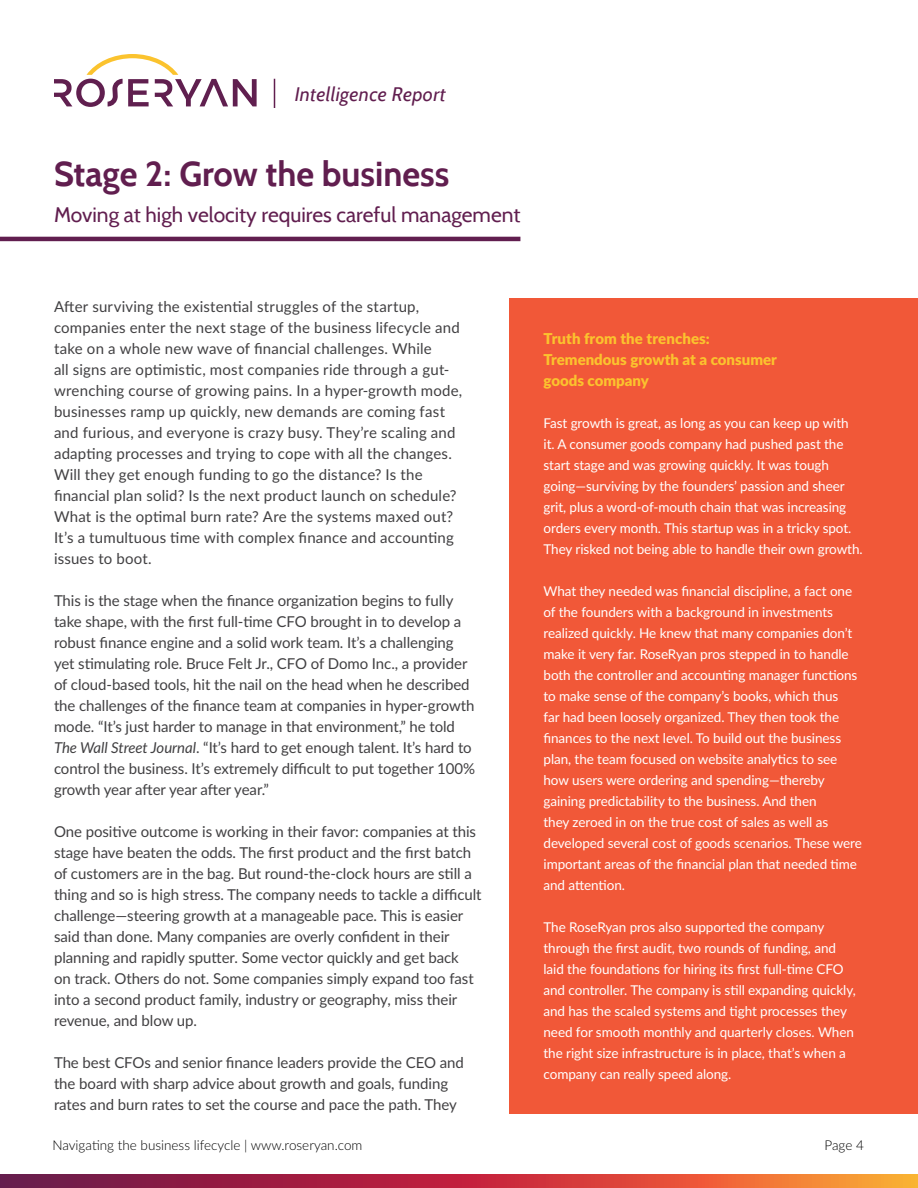
<style>
.page{position:relative;width:918px;height:1188px;background:#fff}
.page>*{position:absolute;margin:0;border:0;box-sizing:border-box;transform-origin:0 0}
.t1{font:700 34.5px "Cabin";color:#611e4f}
.t2{font:21px "Cabin";color:#611e4f}
.t3{font:italic 19.5px "Cabin";letter-spacing:.02em;color:#611e4f}
.t4{font:15px/21px "Lato";letter-spacing:-.005em;color:#414042}
.t5{font:15px/21px "Lato";letter-spacing:.015em;color:#414042}
.t6{font:900 15px/21px "Lato";color:#fbc32e}
.t7{font:13.5px/21px "Lato";letter-spacing:-.005em;color:#fff}
.t8{font:300 13.5px "Lato";color:#000}
.s1{font-style:italic}
</style>
<div class="page">
<svg style="left:54px;top:54px;width:203px;height:53px"></svg>
<svg style="left:274px;top:79px;width:1px;height:29px"></svg>
<svg style="left:0;top:1175px;width:918px;height:13px;background:#bc3d3e"></svg>
<hr style="left:0;top:237px;width:520px;height:4px;background:#611e4f">
<div style="left:510px;top:298px;width:408px;height:815px;background:#f15838"></div>
<h3 class="t3" style="left:295px;top:82px;width:152px">Intelligence Report</h3>
<h1 class="t1" style="left:54px;top:153px;width:397px">Stage 2: Grow the business</h1>
<h2 class="t2" style="left:54px;top:201px;width:468px">Moving at high velocity requires careful management</h2>
<p class="t5" style="left:54px;top:296px;width:410px">After surviving the existential struggles of the startup, companies enter the next stage of the business lifecycle and take on a whole new wave of financial challenges. While<br>all signs are optimistic, most companies ride through a gut&shy;wrenching course of growing pains. In a hyper-growth mode, businesses ramp up quickly, new demands are coming fast and furious, and everyone is crazy busy. They’re scaling and adapting processes and trying to cope with all the changes.<br>Will they get enough funding to go the distance? Is the financial plan solid? Is the next product launch on schedule?<br>What is the optimal burn rate? Are the systems maxed out?<br>It’s a tumultuous time with complex finance and accounting issues to boot.</p>
<p class="t4" style="left:54px;top:590px;width:423px">This is the stage when the finance organization begins to fully take shape, with the first full-time CFO brought in to develop a robust finance engine and a solid work team. It’s a challenging yet stimulating role. Bruce Felt Jr., CFO of Domo Inc., a provider of cloud-based tools, hit the nail on the head when he described the challenges of the finance team at companies in hyper-growth mode. “It’s just harder to manage in that environment,” he told <span class="s1">The Wall Street Journal</span>. “It’s hard to get enough talent. It’s hard to control the business. It’s extremely difficult to put together 100% growth year after year after year.”</p>
<p class="t4" style="left:54px;top:821px;width:429px">One positive outcome is working in their favor: companies at this stage have beaten the odds. The first product and the first batch of customers are in the bag. But round-the-clock hours are still a thing and so is high stress. The company needs to tackle a difficult challenge—steering growth at a manageable pace. This is easier said than done. Many companies are overly confident in their planning and rapidly sputter. Some vector quickly and get back<br>on track. Others do not. Some companies simply expand too fast into a second product family, industry or geography, miss their revenue, and blow up.</p>
<p class="t4" style="left:54px;top:1052px;width:411px">The best CFOs and senior finance leaders provide the CEO and the board with sharp advice about growth and goals, funding rates and burn rates to set the course and pace the path. They</p>
<p class="t6" style="left:544px;top:327px;width:235px">Truth from the trenches:<br>Tremendous growth at a consumer goods company</p>
<p class="t7" style="left:544px;top:412px;width:321px">Fast growth is great, as long as you can keep up with it. A consumer goods company had pushed past the start stage and was growing quickly. It was tough going—surviving by the founders’ passion and sheer grit, plus a word-of-mouth chain that was increasing orders every month. This startup was in a tricky spot.<br>They risked not being able to handle their own growth.</p>
<p class="t7" style="left:544px;top:580px;width:320px">What they needed was financial discipline, a fact one of the founders with a background in investments realized quickly. He knew that many companies don’t make it very far. RoseRyan pros stepped in to handle both the controller and accounting manager functions to make sense of the company’s books, which thus<br>far had been loosely organized. They then took the finances to the next level. To build out the business plan, the team focused on website analytics to see how users were ordering and spending—thereby gaining predictability to the business. And then<br>they zeroed in on the true cost of sales as well as developed several cost of goods scenarios. These were important areas of the financial plan that needed time and attention.</p>
<p class="t7" style="left:544px;top:916px;width:314px">The RoseRyan pros also supported the company through the first audit, two rounds of funding, and laid the foundations for hiring its first full-time CFO and controller. The company is still expanding quickly, and has the scaled systems and tight processes they need for smooth monthly and quarterly closes. When the right size infrastructure is in place, that’s when a company can really speed along.</p>
<p class="t8" style="left:52px;top:1136px;width:312px">Navigating the business lifecycle | www.roseryan.com</p>
<p class="t8" style="left:825px;top:1136px;width:41px">Page 4</p>
</div>
